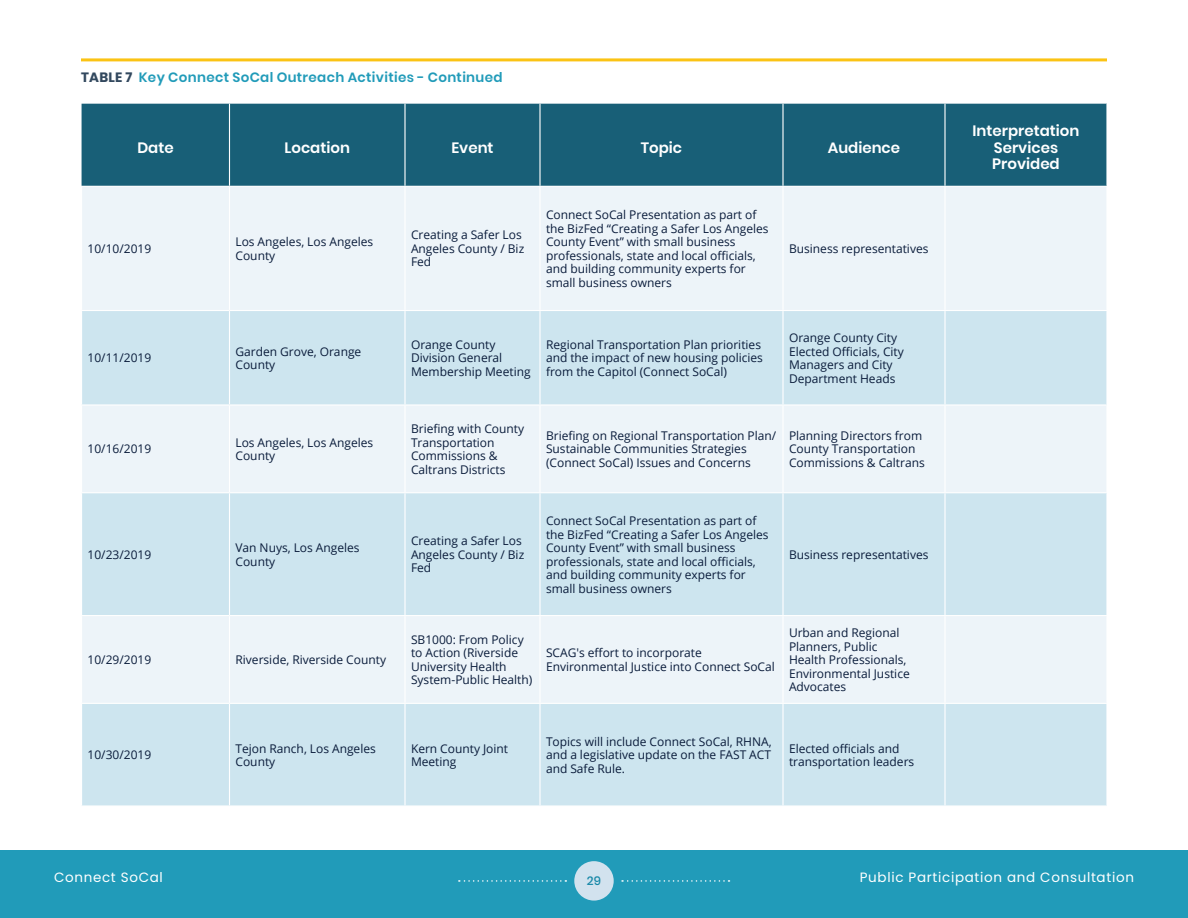
<style>
.page{position:relative;width:1188px;height:918px;background:#fff}
.page>*{position:absolute;margin:0;border:0;box-sizing:border-box;transform-origin:0 0}
.Table_Column_Heading{font:600 15px/16.5px "Poppins";color:#fff;text-align:center}
.t1{font:13.5px "Poppins";letter-spacing:.05em;color:#fff}
.Table_TitleCont{font:600 13.5px "Poppins";letter-spacing:.025em;color:#219bb9}
.Table_TitleCont-2{font:700 13.5px "Poppins";color:#32485e}
.Table_BodyTextLeft{font:12px/13.5px "Open Sans";color:#0a1c3b}
.t2{font:500 12px "Poppins";color:#1587a7}
.s1{font-weight:700;color:#32485e}
</style>
<div class="page">
<div style="left:0;top:850px;width:1188px;height:68px;background:#219bb9"></div>
<svg style="left:459px;top:880px;width:107px;height:2px"></svg>
<div style="left:574px;top:861px;width:40px;height:40px;background:#d2e2ee;border-radius:50%"></div>
<svg style="left:622px;top:880px;width:108px;height:2px"></svg>
<div style="left:82px;top:104px;width:1024px;height:82px;background:#185f77"></div>
<div style="left:82px;top:187px;width:1024px;height:123px;background:#edf4f9"></div>
<svg style="left:82px;top:311px;width:1024px;height:494px;background:#d8eaf2"></svg>
<hr style="left:404px;top:104px;width:2px;height:82px;background:#fff">
<hr style="left:229px;top:187px;width:1px;height:123px;background:#fff">
<hr style="left:404px;top:187px;width:2px;height:123px;background:#fff">
<hr style="left:539px;top:187px;width:2px;height:123px;background:#fff">
<hr style="left:782px;top:187px;width:2px;height:123px;background:#fff">
<hr style="left:944px;top:187px;width:2px;height:123px;background:#fff">
<hr style="left:229px;top:311px;width:1px;height:93px;background:#fff">
<hr style="left:404px;top:311px;width:2px;height:93px;background:#fff">
<hr style="left:539px;top:311px;width:2px;height:93px;background:#fff">
<hr style="left:782px;top:311px;width:2px;height:93px;background:#fff">
<hr style="left:944px;top:311px;width:2px;height:93px;background:#fff">
<hr style="left:81px;top:404px;width:149px;height:2px;background:#fff">
<hr style="left:230px;top:404px;width:175px;height:2px;background:#fff">
<hr style="left:229px;top:406px;width:1px;height:86px;background:#fff">
<hr style="left:405px;top:404px;width:135px;height:2px;background:#fff">
<hr style="left:404px;top:406px;width:2px;height:86px;background:#fff">
<hr style="left:540px;top:404px;width:243px;height:2px;background:#fff">
<hr style="left:539px;top:406px;width:2px;height:86px;background:#fff">
<hr style="left:783px;top:404px;width:162px;height:2px;background:#fff">
<hr style="left:782px;top:406px;width:2px;height:86px;background:#fff">
<hr style="left:945px;top:404px;width:163px;height:2px;background:#fff">
<hr style="left:944px;top:406px;width:2px;height:86px;background:#fff">
<hr style="left:81px;top:492px;width:149px;height:1px;background:#fff">
<hr style="left:230px;top:492px;width:175px;height:1px;background:#fff">
<hr style="left:229px;top:493px;width:1px;height:122px;background:#fff">
<hr style="left:405px;top:492px;width:135px;height:1px;background:#fff">
<hr style="left:404px;top:493px;width:2px;height:122px;background:#fff">
<hr style="left:540px;top:492px;width:243px;height:1px;background:#fff">
<hr style="left:539px;top:493px;width:2px;height:122px;background:#fff">
<hr style="left:783px;top:492px;width:162px;height:1px;background:#fff">
<hr style="left:782px;top:493px;width:2px;height:122px;background:#fff">
<hr style="left:945px;top:492px;width:163px;height:1px;background:#fff">
<hr style="left:944px;top:493px;width:2px;height:122px;background:#fff">
<hr style="left:81px;top:615px;width:149px;height:1px;background:#fff">
<hr style="left:230px;top:615px;width:175px;height:1px;background:#fff">
<hr style="left:229px;top:616px;width:1px;height:87px;background:#fff">
<hr style="left:405px;top:615px;width:135px;height:1px;background:#fff">
<hr style="left:404px;top:616px;width:2px;height:87px;background:#fff">
<hr style="left:540px;top:615px;width:243px;height:1px;background:#fff">
<hr style="left:539px;top:616px;width:2px;height:87px;background:#fff">
<hr style="left:783px;top:615px;width:162px;height:1px;background:#fff">
<hr style="left:782px;top:616px;width:2px;height:87px;background:#fff">
<hr style="left:945px;top:615px;width:163px;height:1px;background:#fff">
<hr style="left:944px;top:616px;width:2px;height:87px;background:#fff">
<hr style="left:81px;top:703px;width:149px;height:1px;background:#fff">
<hr style="left:230px;top:703px;width:175px;height:1px;background:#fff">
<hr style="left:229px;top:704px;width:1px;height:101px;background:#fff">
<hr style="left:405px;top:703px;width:135px;height:1px;background:#fff">
<hr style="left:404px;top:704px;width:2px;height:101px;background:#fff">
<hr style="left:540px;top:703px;width:243px;height:1px;background:#fff">
<hr style="left:539px;top:704px;width:2px;height:101px;background:#fff">
<hr style="left:783px;top:703px;width:162px;height:1px;background:#fff">
<hr style="left:782px;top:704px;width:2px;height:101px;background:#fff">
<hr style="left:945px;top:703px;width:163px;height:1px;background:#fff">
<hr style="left:944px;top:704px;width:2px;height:101px;background:#fff">
<hr style="left:539px;top:104px;width:2px;height:82px;background:#fff">
<hr style="left:782px;top:104px;width:2px;height:82px;background:#fff">
<hr style="left:944px;top:104px;width:2px;height:82px;background:#fff">
<hr style="left:229px;top:104px;width:1px;height:82px;background:#fff">
<hr style="left:81px;top:58px;width:1026px;height:3px;background:#fbc314">
<p class="Table_TitleCont-2" style="left:81px;top:69px;width:18px">TABLE</p>
<p class="Table_TitleCont" style="left:126px;top:69px;width:379px"><span class="s1">7</span> Key Connect SoCal Outreach Activities - Continued</p>
<p class="Table_Column_Heading" style="left:137px;top:139px;width:38px">Date</p>
<p class="Table_Column_Heading" style="left:285px;top:139px;width:67px">Location</p>
<p class="Table_Column_Heading" style="left:451px;top:139px;width:44px">Event</p>
<p class="Table_Column_Heading" style="left:641px;top:139px;width:43px">Topic</p>
<p class="Table_Column_Heading" style="left:828px;top:139px;width:74px">Audience</p>
<p class="Table_BodyTextLeft" style="left:88px;top:242px;width:65px">10/10/2019</p>
<p class="Table_BodyTextLeft" style="left:236px;top:235px;width:139px">Los Angeles, Los Angeles<br>County</p>
<p class="Table_BodyTextLeft" style="left:411px;top:228px;width:115px">Creating a Safer Los<br>Angeles County / Biz<br>Fed</p>
<p class="Table_BodyTextLeft" style="left:546px;top:208px;width:224px">Connect SoCal Presentation as part of the BizFed “Creating a Safer Los Angeles County Event” with small business professionals, state and local officials, and building community experts for small business owners</p>
<p class="Table_BodyTextLeft" style="left:789px;top:242px;width:141px">Business representatives</p>
<p class="Table_BodyTextLeft" style="left:88px;top:351px;width:65px">10/11/2019</p>
<p class="Table_BodyTextLeft" style="left:236px;top:344px;width:127px">Garden Grove, Orange<br>County</p>
<p class="Table_BodyTextLeft" style="left:411px;top:337px;width:121px">Orange County<br>Division General<br>Membership Meeting</p>
<p class="Table_BodyTextLeft" style="left:546px;top:337px;width:218px">Regional Transportation Plan priorities and the impact of new housing policies from the Capitol (Connect SoCal)</p>
<p class="Table_BodyTextLeft" style="left:789px;top:331px;width:116px">Orange County City<br>Elected Officials, City<br>Managers and City<br>Department Heads</p>
<p class="Table_BodyTextLeft" style="left:88px;top:442px;width:65px">10/16/2019</p>
<p class="Table_BodyTextLeft" style="left:236px;top:435px;width:139px">Los Angeles, Los Angeles<br>County</p>
<p class="Table_BodyTextLeft" style="left:411px;top:422px;width:115px">Briefing with County<br>Transportation<br>Commissions &amp;<br>Caltrans Districts</p>
<p class="Table_BodyTextLeft" style="left:546px;top:429px;width:232px">Briefing on Regional Transportation Plan/<br>Sustainable Communities Strategies (Connect SoCal) Issues and Concerns</p>
<p class="Table_BodyTextLeft" style="left:789px;top:429px;width:137px">Planning Directors from<br>County Transportation<br>Commissions &amp; Caltrans</p>
<p class="Table_BodyTextLeft" style="left:88px;top:547px;width:65px">10/23/2019</p>
<p class="Table_BodyTextLeft" style="left:236px;top:541px;width:126px">Van Nuys, Los Angeles<br>County</p>
<p class="Table_BodyTextLeft" style="left:411px;top:534px;width:115px">Creating a Safer Los<br>Angeles County / Biz<br>Fed</p>
<p class="Table_BodyTextLeft" style="left:546px;top:514px;width:224px">Connect SoCal Presentation as part of the BizFed “Creating a Safer Los Angeles County Event” with small business professionals, state and local officials, and building community experts for small business owners</p>
<p class="Table_BodyTextLeft" style="left:88px;top:653px;width:65px">10/29/2019</p>
<p class="Table_BodyTextLeft" style="left:236px;top:653px;width:152px">Riverside, Riverside County</p>
<p class="Table_BodyTextLeft" style="left:411px;top:632px;width:123px">SB1000: From Policy to Action (Riverside<br>University Health<br>System-Public Health)</p>
<p class="Table_BodyTextLeft" style="left:546px;top:646px;width:230px">SCAG's effort to incorporate<br>Environmental Justice into Connect SoCal</p>
<p class="Table_BodyTextLeft" style="left:789px;top:547px;width:141px">Business representatives</p>
<p class="Table_BodyTextLeft" style="left:789px;top:626px;width:122px">Urban and Regional<br>Planners, Public<br>Health Professionals,<br>Environmental Justice<br>Advocates</p>
<p class="Table_BodyTextLeft" style="left:88px;top:748px;width:65px">10/30/2019</p>
<p class="Table_BodyTextLeft" style="left:236px;top:741px;width:142px">Tejon Ranch, Los Angeles<br>County</p>
<p class="Table_BodyTextLeft" style="left:411px;top:741px;width:99px">Kern County Joint<br>Meeting</p>
<p class="Table_BodyTextLeft" style="left:546px;top:734px;width:227px;text-align:justify">Topics will include Connect SoCal, RHNA, and a legislative update on the FAST ACT and Safe Rule.</p>
<p class="Table_BodyTextLeft" style="left:789px;top:741px;width:127px">Elected officials and transportation leaders</p>
<p class="Table_Column_Heading" style="left:973px;top:123px;width:108px">Interpretation<br>Services<br>Provided</p>
<p class="t1" style="left:54px;top:869px;width:110px">Connect SoCal</p>
<p class="t2" style="left:587px;top:874px;width:16px">29</p>
<p class="t1" style="left:860px;top:869px;width:276px">Public Participation and Consultation</p>
</div>
